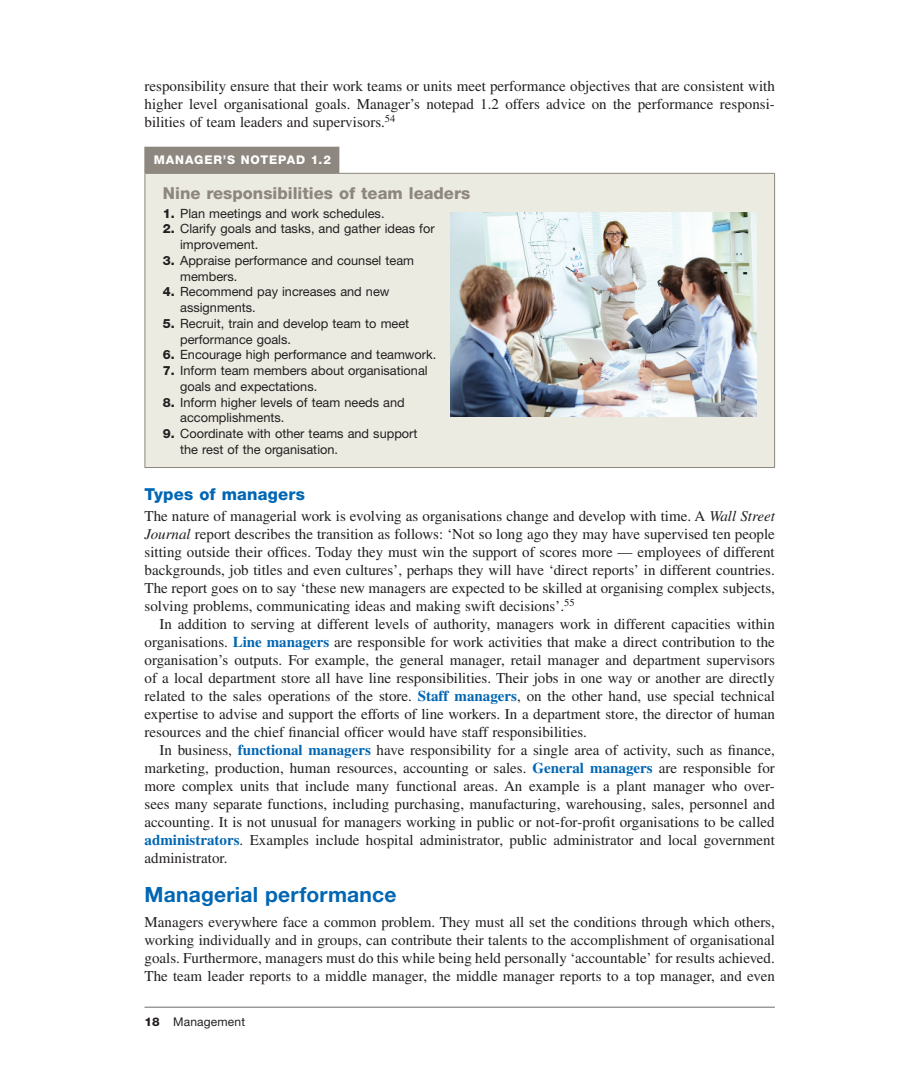
<style>
.page{position:relative;width:919px;height:1080px;background:#fff}
.page>*{position:absolute;margin:0;border:0;box-sizing:border-box;transform-origin:0 0}
.t1{font:700 21px "Helvetica Neue LT Std";letter-spacing:.01em;color:#0166b3}
.t2{font:800 16.5px "Helvetica Neue LT Std";color:#8d877f}
.t3{font:800 16.5px "Helvetica Neue LT Std";color:#0166b3}
.t4{font:15px/18px "Times LT Std";color:#231f20;text-align:justify}
.t5{font:12.75px/15.8px "Helvetica Neue LT Std";color:#231f20}
.t6{font:800 12px "Helvetica Neue LT Std";letter-spacing:.075em;color:#fff}
.t7{font:12px "Helvetica Neue LT Std";letter-spacing:.015em;color:#231f20}
.s1{font-weight:800}
.s2{font-style:italic}
.s3{font-weight:700;color:#0166b3}
</style>
<div class="page">
<hr style="left:144px;top:1007px;width:630px;height:1px;background:#6c6d70">
<div style="left:145px;top:173px;width:629px;height:294px;background:#ecebe2"></div>
<svg style="left:144px;top:147px;width:1px;height:26px"></svg>
<hr style="left:144px;top:173px;width:631px;height:1px;background:#8d877f">
<hr style="left:144px;top:174px;width:1px;height:293px;background:#8d877f">
<hr style="left:774px;top:174px;width:1px;height:293px;background:#8d877f">
<hr style="left:144px;top:467px;width:631px;height:1px;background:#8d877f">
<div style="left:145px;top:147px;width:194px;height:26px;background:#8d877f"></div>
<img style="left:450px;top:213px;width:306px;height:204px">
<p class="t4" style="left:144px;top:77px;width:632px">responsibility ensure that their work teams or units meet performance objectives that are consistent with higher level organisational goals. Manager’s notepad 1.2 offers advice on the performance responsi&shy;bilities of team leaders and supervisors.<sup>54</sup></p>
<p class="t6" style="left:154px;top:153px;width:178px">Manager’s notepad 1.2</p>
<p class="t2" style="left:163px;top:183px;width:309px">Nine responsibilities of team leaders</p>
<p class="t5" style="left:163px;top:205px;width:223px"><span class="s1">1.</span> Plan meetings and work schedules.</p>
<p class="t5" style="left:180px;top:221px;width:256px;text-indent:-17px"><span class="s1">2.</span> Clarify goals and tasks, and gather ideas for improvement.</p>
<p class="t5" style="left:180px;top:252px;width:235px;text-indent:-17px"><span class="s1">3.</span> Appraise performance and counsel team members.</p>
<p class="t5" style="left:180px;top:284px;width:211px;text-indent:-17px"><span class="s1">4.</span> Recommend pay increases and new assignments.</p>
<p class="t5" style="left:180px;top:315px;width:231px;text-indent:-17px"><span class="s1">5.</span> Recruit, train and develop team to meet performance goals.</p>
<p class="t5" style="left:163px;top:347px;width:275px"><span class="s1">6.</span> Encourage high performance and teamwork.</p>
<p class="t5" style="left:180px;top:363px;width:249px;text-indent:-17px"><span class="s1">7.</span> Inform team members about organisational goals and expectations.</p>
<p class="t5" style="left:180px;top:394px;width:226px;text-indent:-17px"><span class="s1">8.</span> Inform higher levels of team needs and accomplishments.</p>
<p class="t5" style="left:180px;top:426px;width:239px;text-indent:-17px"><span class="s1">9.</span> Coordinate with other teams and support the rest of the organisation.</p>
<p class="t3" style="left:144px;top:484px;width:162px">Types of managers</p>
<p class="t4" style="left:144px;top:507px;width:632px">The nature of managerial work is evolving as organisations change and develop with time. A <span class="s2">Wall Street Journal</span> report describes the transition as follows: ‘Not so long ago they may have supervised ten people sitting outside their offices. Today they must win the support of scores more — employees of different backgrounds, job titles and even cultures’, perhaps they will have ‘direct reports’ in different countries.<br>The report goes on to say ‘these new managers are expected to be skilled at organising complex subjects, solving problems, communicating ideas and making swift decisions’.<sup>55</sup></p>
<p class="t4" style="left:144px;top:615px;width:632px;text-indent:15px">In addition to serving at different levels of authority, managers work in different capacities within organisations. <span class="s3">Line managers</span> are responsible for work activities that make a direct contribution to the organisation’s outputs. For example, the general manager, retail manager and department supervisors of a local department store all have line responsibilities. Their jobs in one way or another are directly related to the sales operations of the store. <span class="s3">Staff managers</span>, on the other hand, use special technical expertise to advise and support the efforts of line workers. In a department store, the director of human resources and the chief financial officer would have staff responsibilities.</p>
<p class="t4" style="left:144px;top:741px;width:632px;text-indent:15px">In business, <span class="s3">functional managers</span> have responsibility for a single area of activity, such as finance, marketing, production, human resources, accounting or sales. <span class="s3">General managers</span> are responsible for more complex units that include many functional areas. An example is a plant manager who over&shy;sees many separate functions, including purchasing, manufacturing, warehousing, sales, personnel and accounting. It is not unusual for managers working in public or not‐for‐profit organisations to be called <span class="s3">administrators</span>. Examples include hospital administrator, public administrator and local government administrator.</p>
<h1 class="t1" style="left:144px;top:882px;width:253px">Managerial performance</h1>
<p class="t4" style="left:144px;top:913px;width:632px">Managers everywhere face a common problem. They must all set the conditions through which others, working individually and in groups, can contribute their talents to the accomplishment of organisational goals. Furthermore, managers must do this while being held personally ‘accountable’ for results achieved.<br>The team leader reports to a middle manager, the middle manager reports to a top manager, and even</p>
<p class="t7" style="left:144px;top:1014px;width:102px"><span class="s1">18</span> Management</p>
</div>
